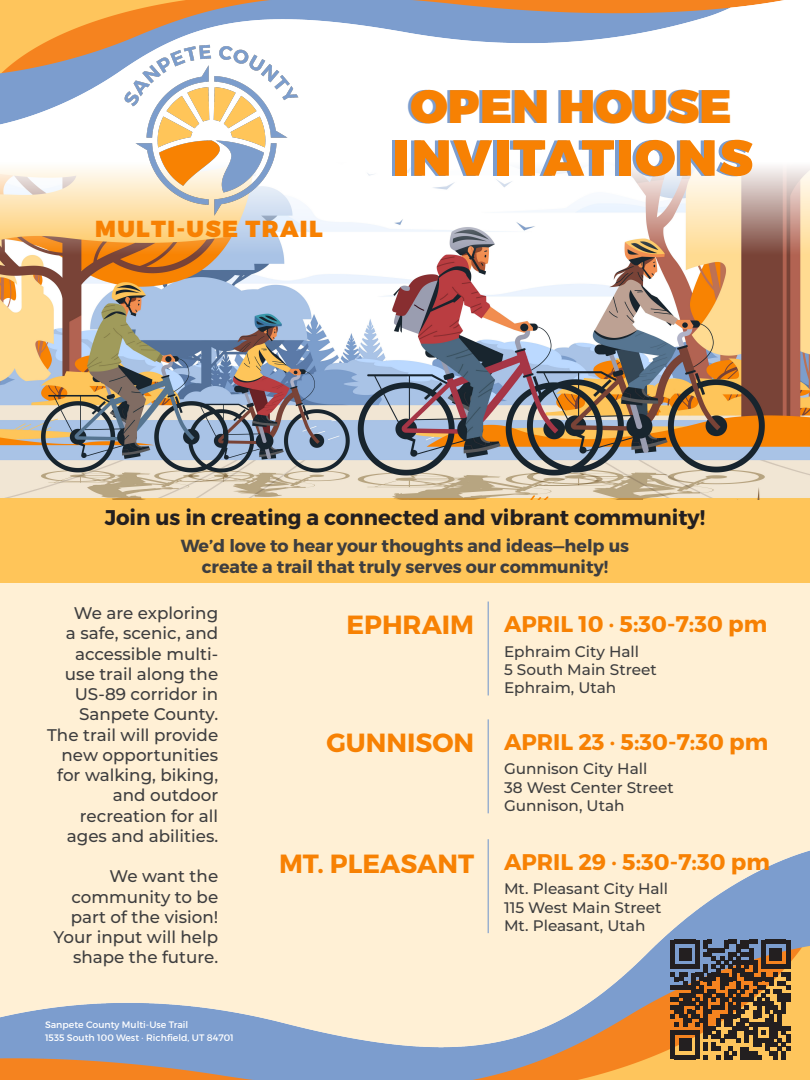
<style>
.page{position:relative;width:810px;height:1080px;background:#fff}
.page>*{position:absolute;margin:0;border:0;box-sizing:border-box;transform-origin:0 0}
.t1{font:900 50.62px "Montserrat";letter-spacing:.04em;color:#f78103}
.t2{font:900 46.88px "Montserrat";color:#f78103}
.t3{font:700 26.31px "Montserrat";color:#f78103}
.t4{font:900 23.19px "Montserrat";letter-spacing:.06em;color:#f78103}
.t5{font:700 22.62px "Montserrat";color:#f78103}
.t6{font:700 21.25px "Montserrat";color:#231f20}
.t7{font:700 17.5px "Montserrat";color:#3e3e3f}
.t8{font:500 16.88px/20.2px "Montserrat";color:#3e3e3f;text-align:right}
.t9{font:500 15.31px "Montserrat";color:#3e3e3f}
.t10{font:9.38px "Montserrat";color:#fff}
</style>
<div class="page">
<div style="left:0;top:523px;width:810px;height:557px;background:#fff0d5"></div>
<img style="left:0;top:267px;width:810px;height:233px">
<svg style="left:0;top:166px;width:810px;height:101px"></svg>
<img style="left:0;top:847px;width:810px;height:233px">
<img style="left:0;top:0;width:784px;height:125px">
<img style="left:102px;top:43px;width:220px;height:175px">
<svg style="left:671px;top:940px;width:119px;height:119px;background:#6a5239"></svg>
<div style="left:0;top:500px;width:810px;height:83px;background:#ffc559"></div>
<hr style="left:488px;top:602px;width:1px;height:93px;background:#7c9dce">
<hr style="left:488px;top:719px;width:1px;height:94px;background:#7c9dce">
<hr style="left:488px;top:839px;width:1px;height:94px;background:#7c9dce">
<p class="t2" style="left:410px;top:77px;width:323px">OPEN HOUSE</p>
<p class="t4" style="left:95px;top:214px;width:229px">MULTI-USE TRAIL</p>
<p class="t1" style="left:393px;top:126px;width:361px">INVITATIONS</p>
<p class="t6" style="left:105px;top:505px;width:602px">Join us in creating a connected and vibrant community!</p>
<p class="t7" style="left:181px;top:535px;width:450px">We’d love to hear your thoughts and ideas—help us</p>
<p class="t7" style="left:202px;top:556px;width:408px">create a trail that truly serves our community!</p>
<p class="t5" style="left:504px;top:610px;width:265px">APRIL 10 · 5:30-7:30 pm</p>
<p class="t8" style="left:47px;top:602px;width:173px">We are exploring<br>a safe, scenic, and accessible multi&shy;use trail along the<br>US-89 corridor in<br>Sanpete County.<br>The trail will provide new opportunities for walking, biking, and outdoor recreation for all ages and abilities.</p>
<p class="t8" style="left:54px;top:866px;width:166px">We want the community to be part of the vision!<br>Your input will help shape the future.</p>
<p class="t3" style="left:346px;top:608px;width:129px">EPHRAIM</p>
<p class="t9" style="left:504px;top:640px;width:137px">Ephraim City Hall</p>
<p class="t9" style="left:504px;top:659px;width:154px">5 South Main Street</p>
<p class="t9" style="left:504px;top:677px;width:114px">Ephraim, Utah</p>
<p class="t3" style="left:326px;top:726px;width:149px">GUNNISON</p>
<p class="t5" style="left:504px;top:728px;width:266px">APRIL 23 · 5:30-7:30 pm</p>
<p class="t9" style="left:504px;top:758px;width:145px">Gunnison City Hall</p>
<p class="t9" style="left:504px;top:777px;width:171px">38 West Center Street</p>
<p class="t9" style="left:504px;top:795px;width:122px">Gunnison, Utah</p>
<p class="t5" style="left:504px;top:848px;width:267px">APRIL 29 · 5:30-7:30 pm</p>
<p class="t3" style="left:279px;top:848px;width:197px">MT. PLEASANT</p>
<p class="t9" style="left:504px;top:878px;width:166px">Mt. Pleasant City Hall</p>
<p class="t9" style="left:504px;top:896px;width:159px">115 West Main Street</p>
<p class="t9" style="left:504px;top:915px;width:143px">Mt. Pleasant, Utah</p>
<p class="t10" style="left:45px;top:1019px;width:145px">Sanpete County Multi-Use Trail</p>
<p class="t10" style="left:45px;top:1032px;width:190px">1535 South 100 West · Richfield, UT 84701</p>
</div>
